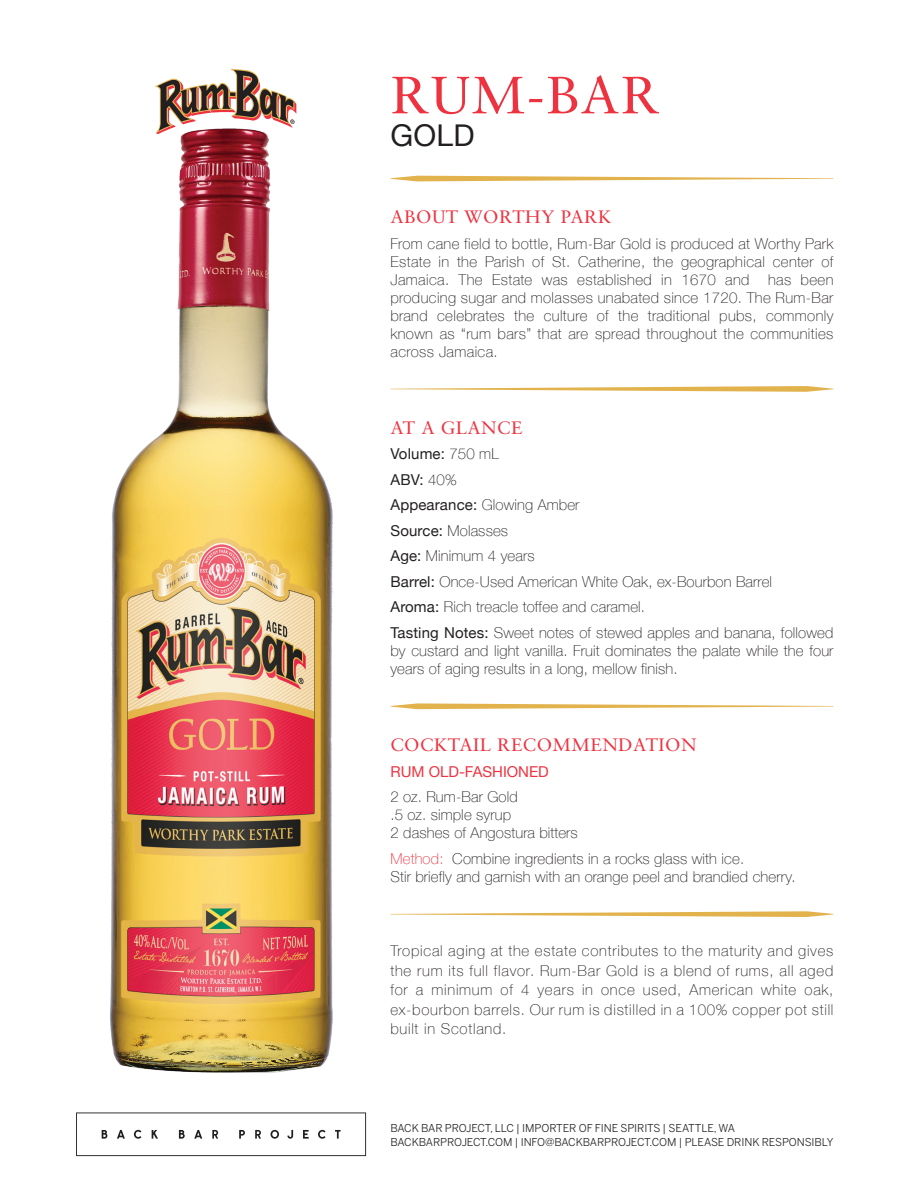
<style>
.page{position:relative;width:918px;height:1188px;background:#fff}
.page>*{position:absolute;margin:0;border:0;box-sizing:border-box;transform-origin:0 0}
.t1{font:52.5px "Sabon LT Pro";letter-spacing:.025em;color:#ee3340}
.t2{font:30px "Helvetica Neue";color:#231f20}
.t3{font:18px "Sabon LT Pro";letter-spacing:.025em;color:#ee3340}
.t4{font:100 15px/18px "Helvetica Neue";letter-spacing:.01em;color:#231f20}
.t5{font:15px "Helvetica Neue";color:#ee3340}
.t6{font:10.8px/14.4px "Benton Sans";letter-spacing:-.01em;color:#231f20}
.s1{font-weight:400}
.s2{color:#ee3340}
</style>
<div class="page">
<svg style="left:76px;top:1124px;width:290px;height:32px"></svg>
<img style="left:76px;top:103px;width:291px;height:1021px">
<svg style="left:155px;top:69px;width:141px;height:65px"></svg>
<svg style="left:390px;top:386px;width:443px;height:6px"></svg>
<svg style="left:390px;top:176px;width:443px;height:5px"></svg>
<svg style="left:390px;top:703px;width:443px;height:6px"></svg>
<svg style="left:390px;top:911px;width:443px;height:6px"></svg>
<h1 class="t1" style="left:390px;top:62px;width:271px">RUM-BAR</h1>
<h2 class="t2" style="left:390px;top:118px;width:86px">GOLD</h2>
<p class="t3" style="left:390px;top:206px;width:223px">ABOUT WORTHY PARK</p>
<p class="t4" style="left:390px;top:234px;width:445px;text-align:justify">From cane field to bottle, Rum-Bar Gold is produced at Worthy Park Estate in the Parish of St. Catherine, the geographical center of Jamaica. The Estate was established in 1670 and has been producing sugar and molasses unabated since 1720. The Rum-Bar brand celebrates the culture of the traditional pubs, commonly known as “rum bars” that are spread throughout the communities across Jamaica.</p>
<p class="t3" style="left:390px;top:416px;width:133px">AT A GLANCE</p>
<p class="t4" style="left:390px;top:441px;width:444px;line-height:25.5px"><span class="s1">Volume:</span> 750 mL<br><span class="s1">ABV:</span> 40%<br><span class="s1">Appearance:</span> Glowing Amber<br><span class="s1">Source:</span> Molasses<br><span class="s1">Age:</span> Minimum 4 years<br><span class="s1">Barrel:</span> Once-Used American White Oak, ex-Bourbon Barrel<br><span class="s1">Aroma:</span> Rich treacle toffee and caramel.<br><span class="s1">Tasting Notes:</span> Sweet notes of stewed apples and banana, followed</p>
<p class="t4" style="left:390px;top:641px;width:445px">by custard and light vanilla. Fruit dominates the palate while the four years of aging results in a long, mellow finish.</p>
<p class="t3" style="left:390px;top:734px;width:307px">COCKTAIL RECOMMENDATION</p>
<p class="t5" style="left:390px;top:762px;width:160px">RUM OLD-FASHIONED</p>
<p class="t4" style="left:390px;top:788px;width:189px">2 oz. Rum-Bar Gold<br>.5 oz. simple syrup<br>2 dashes of Angostura bitters</p>
<p class="t4" style="left:390px;top:849px;width:407px"><span class="s2">Method:</span> Combine ingredients in a rocks glass with ice.<br>Stir briefly and garnish with an orange peel and brandied cherry.</p>
<p class="t4" style="left:390px;top:941px;width:445px;line-height:19.5px;text-align:justify">Tropical aging at the estate contributes to the maturity and gives the rum its full flavor. Rum-Bar Gold is a blend of rums, all aged for a minimum of 4 years in once used, American white oak, ex-bourbon barrels. Our rum is distilled in a 100% copper pot still built in Scotland.</p>
<p class="t6" style="left:390px;top:1121px;width:445px">BACK BAR PROJECT, LLC | IMPORTER OF FINE SPIRITS | SEATTLE, WA<br>BACKBARPROJECT.COM | INFO@BACKBARPROJECT.COM | PLEASE DRINK RESPONSIBLY</p>
</div>
